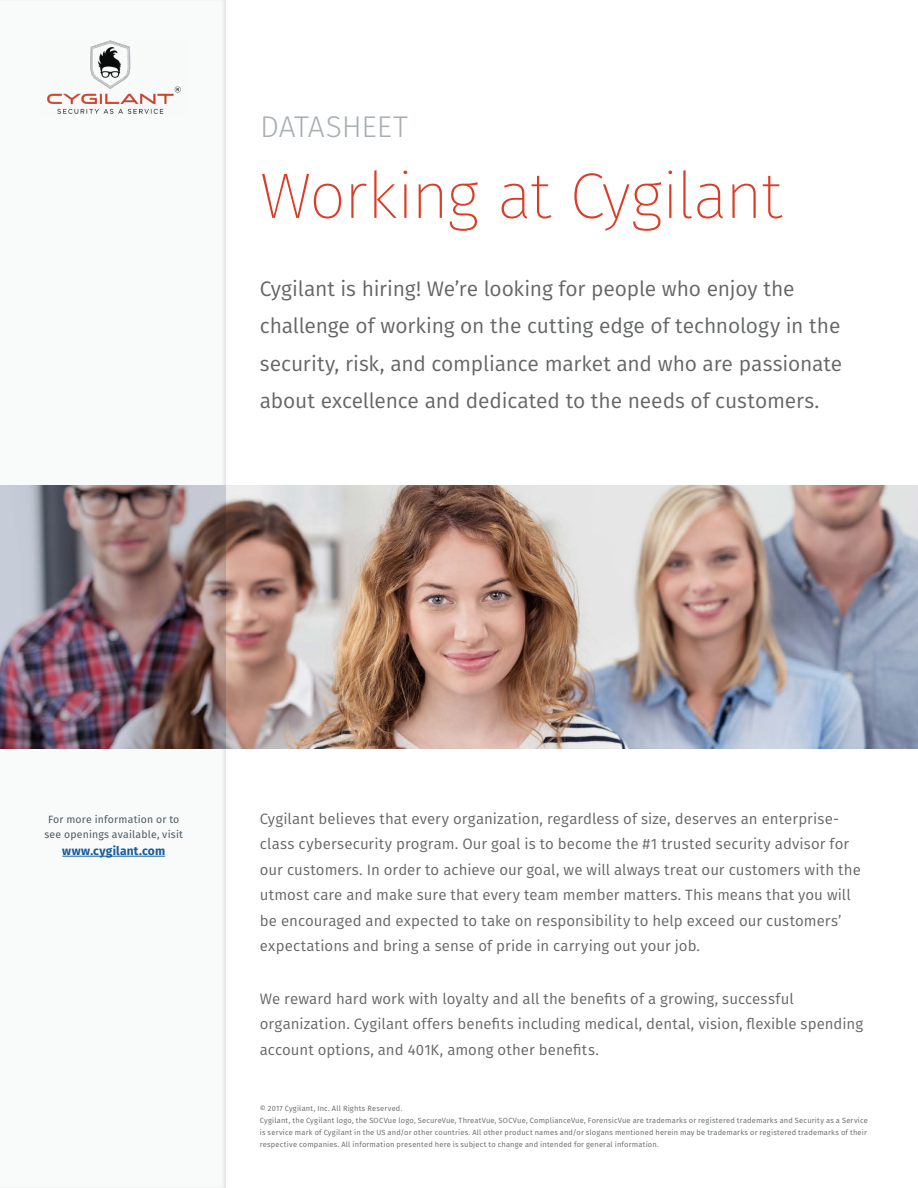
<style>
.page{position:relative;width:918px;height:1188px;background:#fff}
.page>*{position:absolute;margin:0;border:0;box-sizing:border-box;transform-origin:0 0}
.Heading_One{font:200 64.5px "Fira Sans";letter-spacing:-.025em;color:#db3c26}
.Document_Type{font:300 30px "Fira Sans";letter-spacing:-.005em;color:#a9afb2}
.Introductory_Paragra{font:21px/37.5px "Fira Sans";letter-spacing:-.01em;color:#656666}
.Body_Copy{font:15px/25.5px "Fira Sans";letter-spacing:.005em;color:#656666}
.Aside_Demo{font:700 12px "Fira Sans";letter-spacing:.015em;color:#175d9e}
.Aside_Demo-2{font:10.5px/15px "Fira Sans";letter-spacing:.02em;color:#4b5b65;text-align:center}
.t1{font:7.5px/12px "Fira Sans";letter-spacing:.025em;color:#656666}
</style>
<div class="page">
<div style="left:0;top:0;width:228px;height:1188px;background:#f9fafa"></div>
<img style="left:47px;top:40px;width:134px;height:74px">
<hr style="left:62px;top:856px;width:103px;height:1px;background:#175d9e">
<img style="left:0;top:485px;width:918px;height:263px">
<p class="Document_Type" style="left:260px;top:105px;width:150px">DATASHEET</p>
<p class="Heading_One" style="left:260px;top:150px;width:524px">Working at Cygilant</p>
<p class="Introductory_Paragra" style="left:260px;top:269px;width:584px">Cygilant is hiring! We’re looking for people who enjoy the challenge of working on the cutting edge of technology in the security, risk, and compliance market and who are passionate about excellence and dedicated to the needs of customers.</p>
<p class="Aside_Demo-2" style="left:44px;top:812px;width:140px">For more information or to see openings available, visit</p>
<p class="Aside_Demo" style="left:62px;top:841px;width:104px">www.cygilant.com</p>
<p class="Body_Copy" style="left:260px;top:805px;width:603px">Cygilant believes that every organization, regardless of size, deserves an enterprise&shy;class cybersecurity program. Our goal is to become the #1 trusted security advisor for our customers. In order to achieve our goal, we will always treat our customers with the utmost care and make sure that every team member matters. This means that you will be encouraged and expected to take on responsibility to help exceed our customers’ expectations and bring a sense of pride in carrying out your job.</p>
<p class="Body_Copy" style="left:260px;top:985px;width:605px">We reward hard work with loyalty and all the benefits of a growing, successful organization. Cygilant offers benefits including medical, dental, vision, flexible spending account options, and 401K, among other benefits.</p>
<p class="t1" style="left:260px;top:1102px;width:610px">© 2017 Cygilant, Inc. All Rights Reserved.<br>Cygilant, the Cygilant logo, the SOCVue logo, SecureVue, ThreatVue, SOCVue, ComplianceVue, ForensicVue are trademarks or registered trademarks and Security as a Service is service mark of Cygilant in the US and/or other countries. All other product names and/or slogans mentioned herein may be trademarks or registered trademarks of their respective companies. All information presented here is subject to change and intended for general information.</p>
</div>
